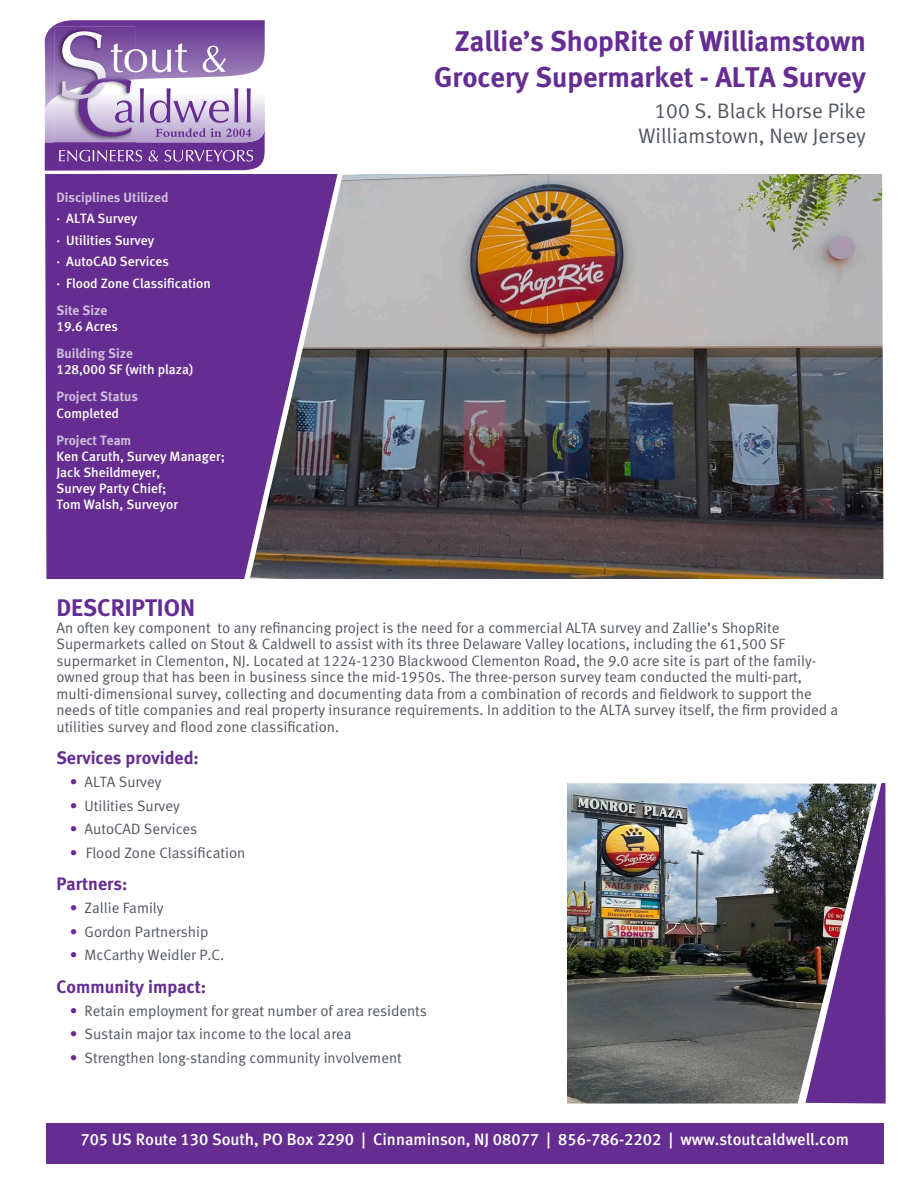
<style>
.page{position:relative;width:918px;height:1188px;background:#fff}
.page>*{position:absolute;margin:0;border:0;box-sizing:border-box;transform-origin:0 0}
.t1{font:700 28.5px "Meta Bank";color:#652d91}
.t2{font:700 24px "Meta Bank";color:#652d91}
.t3{font:21px "Meta Bank Normal";color:#535860}
.t4{font:700 18px "Meta Bank";color:#652d91}
.t5{font:500 16.5px "Meta Bank";color:#fff}
.t6{font:15px/16.5px "Meta Bank Normal";color:#535860}
.t7{font:500 13.5px/16.2px "Meta Bank";color:#fff}
.t8{font:700 13.5px "Meta Bank";color:#cabcdb}
.s1{font-weight:700;color:#cabcdb}
.s2{color:#652d91}
</style>
<div class="page">
<img style="left:567px;top:783px;width:238px;height:321px">
<div style="left:46px;top:1123px;width:838px;height:41px;background:#652d91"></div>
<div style="left:45px;top:174px;width:205px;height:405px;background:#652d91"></div>
<img style="left:250px;top:174px;width:633px;height:405px">
<svg style="left:805px;top:783px;width:81px;height:321px;background:#624475"></svg>
<svg style="left:45px;top:20px;width:220px;height:151px;background:#a284bc"></svg>
<p class="t8" style="left:56px;top:189px;width:113px">Disciplines Utilized</p>
<p class="t7" style="left:56px;top:210px;width:82px">· ALTA Survey</p>
<p class="t7" style="left:56px;top:232px;width:99px">· Utilities Survey</p>
<p class="t7" style="left:56px;top:253px;width:114px">· AutoCAD Services</p>
<p class="t7" style="left:56px;top:275px;width:156px">· Flood Zone Classification</p>
<p class="t8" style="left:56px;top:302px;width:52px">Site Size</p>
<p class="t7" style="left:56px;top:318px;width:63px">19.6 Acres</p>
<p class="t7" style="left:56px;top:345px;width:138px"><span class="s1">Building Size<br></span>128,000 SF (with plaza)</p>
<p class="t8" style="left:56px;top:389px;width:83px">Project Status</p>
<p class="t7" style="left:56px;top:405px;width:64px">Completed</p>
<p class="t7" style="left:56px;top:432px;width:170px"><span class="s1">Project Team<br></span>Ken Caruth, Survey Manager;<br>Jack Sheildmeyer,<br>Survey Party Chief;<br>Tom Walsh, Surveyor</p>
<p class="t1" style="left:455px;top:24px;width:412px">Zallie’s ShopRite of Williamstown</p>
<p class="t1" style="left:434px;top:60px;width:433px">Grocery Supermarket - ALTA Survey</p>
<p class="t3" style="left:655px;top:98px;width:213px">100 S. Black Horse Pike</p>
<p class="t3" style="left:639px;top:123px;width:229px">Williamstown, New Jersey</p>
<p class="t2" style="left:56px;top:593px;width:140px">DESCRIPTION</p>
<p class="t6" style="left:56px;top:619px;width:783px">An often key component to any refinancing project is the need for a commercial ALTA survey and Zallie’s ShopRite Supermarkets called on Stout &amp; Caldwell to assist with its three Delaware Valley locations, including the 61,500 SF supermarket in Clementon, NJ. Located at 1224-1230 Blackwood Clementon Road, the 9.0 acre site is part of the family&shy;owned group that has been in business since the mid-1950s. The three-person survey team conducted the multi-part, multi-dimensional survey, collecting and documenting data from a combination of records and fieldwork to support the needs of title companies and real property insurance requirements. In addition to the ALTA survey itself, the firm provided a utilities survey and flood zone classification.</p>
<p class="t4" style="left:56px;top:747px;width:144px">Services provided:</p>
<p class="t6" style="left:70px;top:774px;width:93px"><span class="s2">•</span> ALTA Survey</p>
<p class="t6" style="left:70px;top:797px;width:111px"><span class="s2">•</span> Utilities Survey</p>
<p class="t6" style="left:70px;top:820px;width:129px"><span class="s2">•</span> AutoCAD Services</p>
<p class="t6" style="left:70px;top:844px;width:177px"><span class="s2">•</span> Flood Zone Classification</p>
<p class="t4" style="left:56px;top:873px;width:72px">Partners:</p>
<p class="t6" style="left:70px;top:900px;width:95px"><span class="s2">•</span> Zallie Family</p>
<p class="t6" style="left:70px;top:923px;width:140px"><span class="s2">•</span> Gordon Partnership</p>
<p class="t6" style="left:70px;top:946px;width:156px"><span class="s2">•</span> McCarthy Weidler P.C.</p>
<p class="t4" style="left:56px;top:976px;width:151px">Community impact:</p>
<p class="t6" style="left:70px;top:1002px;width:359px"><span class="s2">•</span> Retain employment for great number of area residents</p>
<p class="t6" style="left:70px;top:1026px;width:283px"><span class="s2">•</span> Sustain major tax income to the local area</p>
<p class="t6" style="left:70px;top:1049px;width:333px"><span class="s2">•</span> Strengthen long-standing community involvement</p>
<p class="t5" style="left:80px;top:1129px;width:770px">705 US Route 130 South, PO Box 2290 | Cinnaminson, NJ 08077 | 856-786-2202 | www.stoutcaldwell.com</p>
</div>
